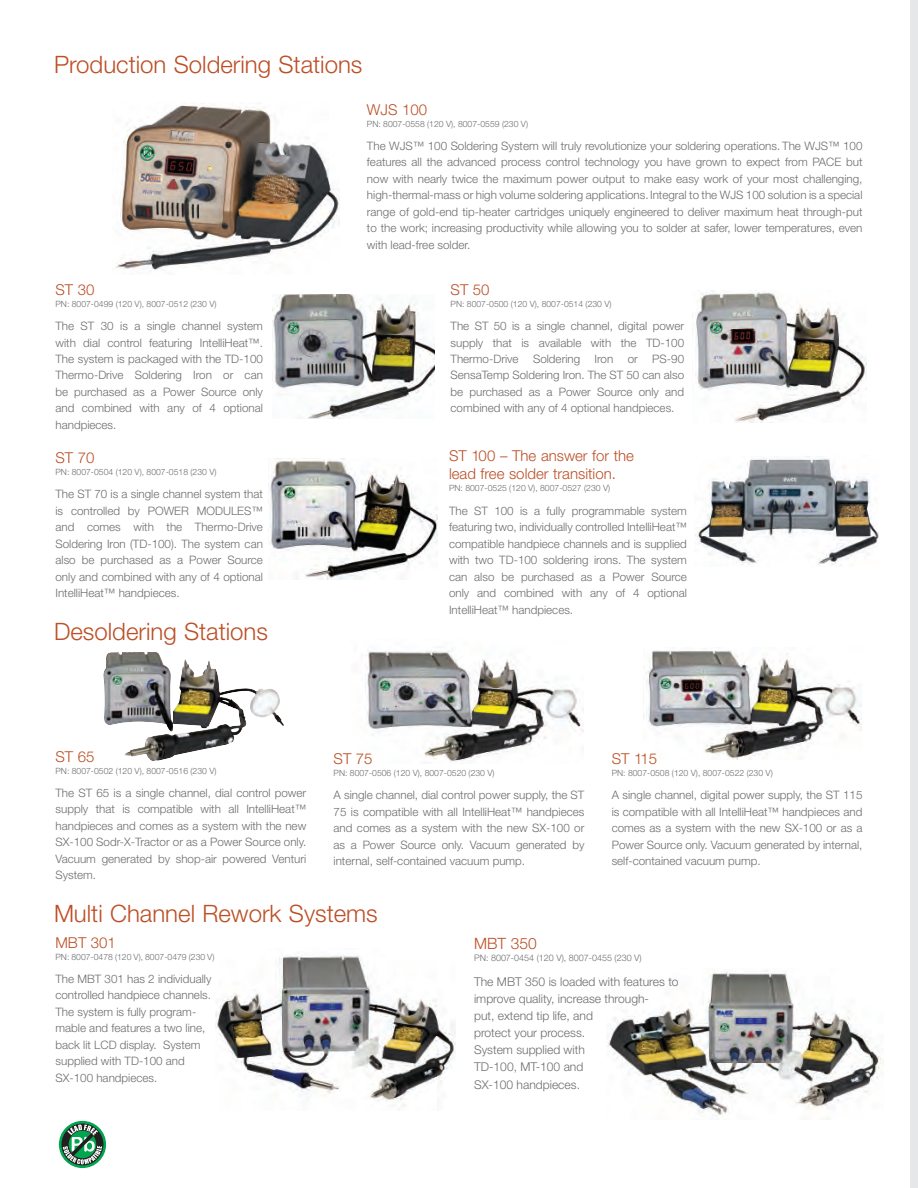
<style>
.page{position:relative;width:918px;height:1188px;background:#fff}
.page>*{position:absolute;margin:0;border:0;box-sizing:border-box;transform-origin:0 0}
.t1{font:300 24px "Helvetica Neue";color:#bc4f26}
.t2{font:300 15.6px "Helvetica Neue";color:#bc4f26}
.t3{font:300 15px/18px "Helvetica Neue";color:#bc4f26}
.t4{font:300 12.15px/17.1px "Helvetica Neue";color:#6c6d70}
.t5{font:300 11.7px/16.5px "Helvetica Neue";color:#6c6d70;text-align:justify}
.t6{font:300 9px "Helvetica Neue";color:#6c6d70}
.t7{font:300 8.7px "Helvetica Neue";color:#6c6d70}
</style>
<div class="page">
<svg style="left:103px;top:652px;width:126px;height:109px"></svg>
<img style="left:147px;top:652px;width:137px;height:91px">
<img style="left:365px;top:647px;width:219px;height:117px">
<img style="left:646px;top:650px;width:216px;height:110px">
<img style="left:607px;top:971px;width:277px;height:149px">
<img style="left:215px;top:955px;width:241px;height:156px">
<div style="left:910px;top:0;width:8px;height:1188px;background:#e6e7e9"></div>
<svg style="left:59px;top:1121px;width:47px;height:47px"></svg>
<div style="left:61px;top:1124px;width:42px;height:41px;border:7px solid #231f20;border-radius:50%"></div>
<svg style="left:63px;top:1125px;width:39px;height:39px;background:#5c9075"></svg>
<img style="left:115px;top:103px;width:225px;height:168px">
<img style="left:273px;top:295px;width:162px;height:123px">
<img style="left:695px;top:290px;width:172px;height:132px">
<img style="left:268px;top:458px;width:170px;height:121px">
<img style="left:695px;top:456px;width:184px;height:110px">
<h1 class="t1" style="left:54px;top:56px;width:310px">Production Soldering Stations</h1>
<p class="t3" style="left:56px;top:282px;width:41px">ST 30</p>
<p class="t7" style="left:56px;top:301px;width:163px">PN: 8007-0499 (120 V), 8007-0512 (230 V)</p>
<p class="t5" style="left:56px;top:319px;width:209px">The ST 30 is a single channel system with dial control featuring IntelliHeat™.<br>The system is packaged with the TD-100<br>Thermo-Drive Soldering Iron or can be purchased as a Power Source only and combined with any of 4 optional handpieces.</p>
<p class="t3" style="left:56px;top:450px;width:41px">ST 70</p>
<p class="t7" style="left:56px;top:469px;width:163px">PN: 8007-0504 (120 V), 8007-0518 (230 V)</p>
<p class="t5" style="left:56px;top:487px;width:209px">The ST 70 is a single channel system that is controlled by POWER MODULES™ and comes with the Thermo-Drive Soldering Iron (TD-100). The system can also be purchased as a Power Source only and combined with any of 4 optional IntelliHeat™ handpieces.</p>
<h1 class="t1" style="left:54px;top:623px;width:216px">Desoldering Stations</h1>
<p class="t3" style="left:367px;top:102px;width:62px">WJS 100</p>
<p class="t7" style="left:367px;top:120px;width:163px">PN: 8007-0558 (120 V), 8007-0559 (230 V)</p>
<p class="t5" style="left:367px;top:139px;width:497px">The WJS™ 100 Soldering System will truly revolutionize your soldering operations. The WJS™ 100 features all the advanced process control technology you have grown to expect from PACE but now with nearly twice the maximum power output to make easy work of your most challenging, high-thermal-mass or high volume soldering applications.Integral to the WJS 100 solution is a special range of gold-end tip-heater cartridges uniquely engineered to deliver maximum heat through-put to the work; increasing productivity while allowing you to solder at safer, lower temperatures, even with lead-free solder.</p>
<p class="t3" style="left:451px;top:282px;width:41px">ST 50</p>
<p class="t7" style="left:451px;top:301px;width:163px">PN: 8007-0500 (120 V), 8007-0514 (230 V)</p>
<p class="t5" style="left:451px;top:319px;width:235px">The ST 50 is a single channel, digital power supply that is available with the TD-100<br>Thermo-Drive Soldering Iron or PS-90<br>SensaTemp Soldering Iron. The ST 50 can also be purchased as a Power Source only and combined with any of 4 optional handpieces.</p>
<p class="t3" style="left:449px;top:449px;width:187px">ST 100 – The answer for the lead free solder transition.</p>
<p class="t7" style="left:449px;top:485px;width:163px">PN: 8007-0525 (120 V), 8007-0527 (230 V)</p>
<p class="t5" style="left:449px;top:503px;width:239px">The ST 100 is a fully programmable system featuring two, individually controlled IntelliHeat™ compatible handpiece channels and is supplied with two TD-100 soldering irons. The system can also be purchased as a Power Source only and combined with any of 4 optional IntelliHeat™ handpieces.</p>
<p class="t3" style="left:56px;top:749px;width:41px">ST 65</p>
<p class="t7" style="left:56px;top:767px;width:163px">PN: 8007-0502 (120 V), 8007-0516 (230 V)</p>
<p class="t5" style="left:56px;top:785px;width:252px">The ST 65 is a single channel, dial control power supply that is compatible with all IntelliHeat™ handpieces and comes as a system with the new SX-100 Sodr-X-Tractor or as a Power Source only.<br>Vacuum generated by shop-air powered Venturi System.</p>
<p class="t3" style="left:334px;top:751px;width:41px">ST 75</p>
<p class="t7" style="left:334px;top:770px;width:163px">PN: 8007-0506 (120 V), 8007-0520 (230 V)</p>
<p class="t5" style="left:334px;top:788px;width:252px">A single channel, dial control power supply, the ST 75 is compatible with all IntelliHeat™ handpieces and comes as a system with the new SX-100 or as a Power Source only. Vacuum generated by internal, self-contained vacuum pump.</p>
<p class="t3" style="left:612px;top:751px;width:47px">ST 115</p>
<p class="t7" style="left:612px;top:770px;width:163px">PN: 8007-0508 (120 V), 8007-0522 (230 V)</p>
<p class="t5" style="left:612px;top:788px;width:252px">A single channel, digital power supply, the ST 115 is compatible with all IntelliHeat™ handpieces and comes as a system with the new SX-100 or as a Power Source only. Vacuum generated by internal, self-contained vacuum pump.</p>
<h1 class="t1" style="left:54px;top:905px;width:325px">Multi Channel Rework Systems</h1>
<p class="t3" style="left:56px;top:935px;width:62px">MBT 301</p>
<p class="t7" style="left:56px;top:954px;width:161px">PN: 8007-0478 (120 V), 8007-0479 (230 V)</p>
<p class="t5" style="left:56px;top:972px;width:157px;text-align:left">The MBT 301 has 2 individually controlled handpiece channels.<br>The system is fully program&shy;mable and features a two line, back lit LCD display. System supplied with TD-100 and<br>SX-100 handpieces.</p>
<h2 class="t2" style="left:474px;top:938px;width:64px">MBT 350</h2>
<p class="t6" style="left:474px;top:955px;width:169px">PN: 8007-0454 (120 V), 8007-0455 (230 V)</p>
<p class="t4" style="left:474px;top:974px;width:206px">The MBT 350 is loaded with features to improve quality, increase through-<br>put, extend tip life, and<br>protect your process.<br>System supplied with<br>TD-100, MT-100 and<br>SX-100 handpieces.</p>
</div>
